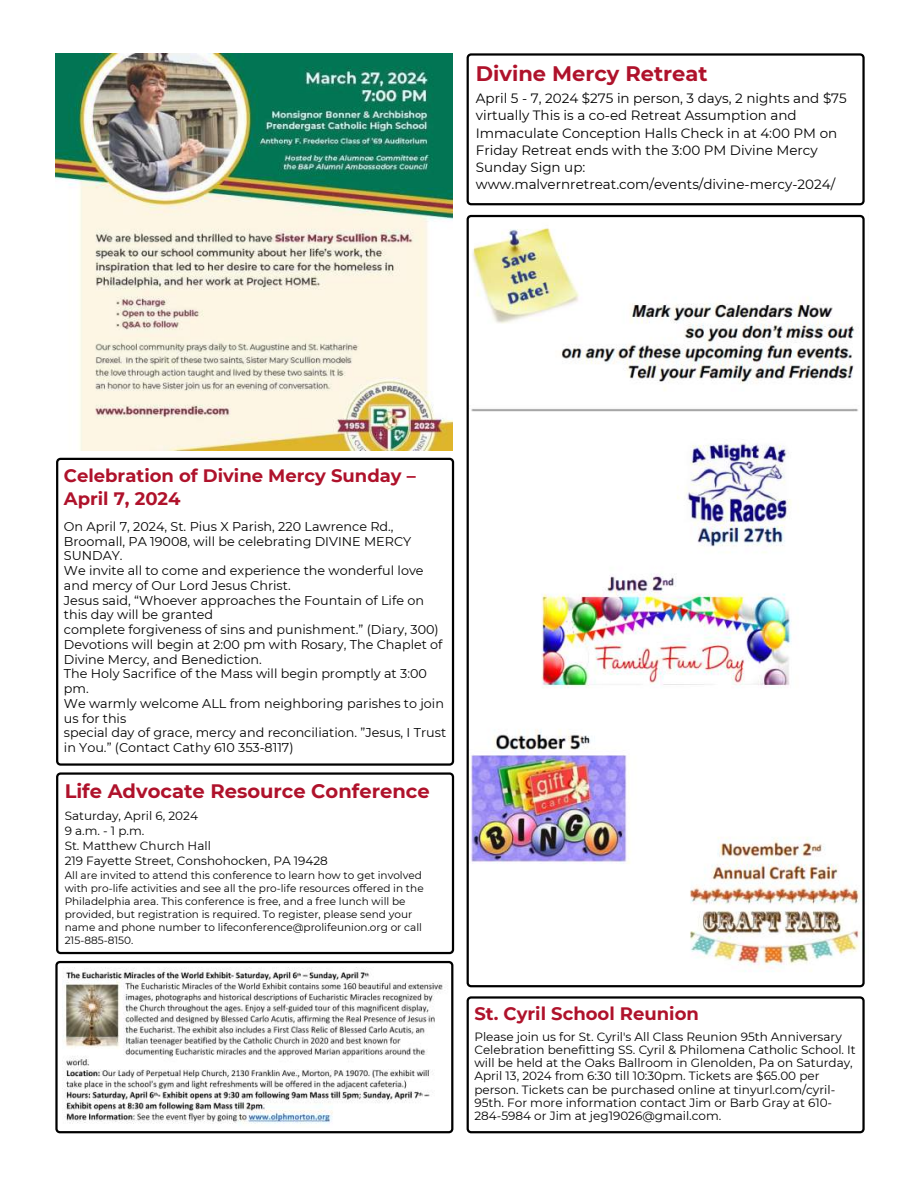
<style>
.page{position:relative;width:918px;height:1188px;background:#fff}
.page>*{position:absolute;margin:0;border:0;box-sizing:border-box;transform-origin:0 0}
.t1{font:700 21px "Montserrat";color:#af122b}
.t2{font:700 19.5px "Montserrat";color:#af122b}
.t3{font:700 18px/22.8px "Montserrat";color:#af122b}
.t4{font:13.5px/17.2px "Montserrat";color:#000}
.t5{font:12.75px/14.7px "Montserrat";color:#000}
.t6{font:12px/13.2px "Montserrat";color:#000}
.t7{font:10.5px/13px "Montserrat";color:#000}
</style>
<div class="page">
<svg style="left:55px;top:961px;width:398px;height:172px"></svg>
<svg style="left:56px;top:772px;width:398px;height:182px"></svg>
<svg style="left:56px;top:458px;width:398px;height:308px"></svg>
<svg style="left:467px;top:53px;width:398px;height:152px"></svg>
<img style="left:55px;top:53px;width:397px;height:397px">
<img style="left:467px;top:215px;width:398px;height:772px">
<svg style="left:467px;top:996px;width:398px;height:137px"></svg>
<h1 class="t1" style="left:476px;top:60px;width:233px">Divine Mercy Retreat</h1>
<p class="t4" style="left:476px;top:90px;width:373px">April 5 - 7, 2024 $275 in person, 3 days, 2 nights and $75 virtually This is a co-ed Retreat Assumption and Immaculate Conception Halls Check in at 4:00 PM on Friday Retreat ends with the 3:00 PM Divine Mercy Sunday Sign up: www.malvernretreat.com/events/divine-mercy-2024/</p>
<h3 class="t3" style="left:64px;top:465px;width:353px">Celebration of Divine Mercy Sunday –<br>April 7, 2024</h3>
<p class="t5" style="left:64px;top:519px;width:384px">On April 7, 2024, St. Pius X Parish, 220 Lawrence Rd., Broomall, PA 19008, will be celebrating DIVINE MERCY SUNDAY.<br>We invite all to come and experience the wonderful love and mercy of Our Lord Jesus Christ.<br>Jesus said, “Whoever approaches the Fountain of Life on this day will be granted<br>complete forgiveness of sins and punishment.” (Diary, 300)<br>Devotions will begin at 2:00 pm with Rosary, The Chaplet of Divine Mercy, and Benediction.<br>The Holy Sacrifice of the Mass will begin promptly at 3:00 pm.<br>We warmly welcome ALL from neighboring parishes to join us for this<br>special day of grace, mercy and reconciliation. ”Jesus, I Trust in You.” (Contact Cathy 610 353-8117)</p>
<h2 class="t2" style="left:65px;top:779px;width:367px">Life Advocate Resource Conference</h2>
<p class="t6" style="left:65px;top:808px;width:265px;line-height:15px">Saturday, April 6, 2024<br>9 a.m. - 1 p.m.<br>St. Matthew Church Hall<br>219 Fayette Street, Conshohocken, PA 19428</p>
<p class="t7" style="left:65px;top:868px;width:361px">All are invited to attend this conference to learn how to get involved with pro-life activities and see all the pro-life resources offered in the Philadelphia area. This conference is free, and a free lunch will be provided, but registration is required. To register, please send your name and phone number to lifeconference@prolifeunion.org or call 215-885-8150.</p>
<h3 class="t3" style="left:474px;top:1002px;width:226px">St. Cyril School Reunion</h3>
<p class="t6" style="left:474px;top:1030px;width:383px">Please join us for St. Cyril's All Class Reunion 95th Anniversary Celebration benefitting SS. Cyril &amp; Philomena Catholic School. It will be held at the Oaks Ballroom in Glenolden, Pa on Saturday, April 13, 2024 from 6:30 till 10:30pm. Tickets are $65.00 per person. Tickets can be purchased online at tinyurl.com/cyril-95th. For more information contact Jim or Barb Gray at 610- 284-5984 or Jim at jeg19026@gmail.com.</p>
</div>
